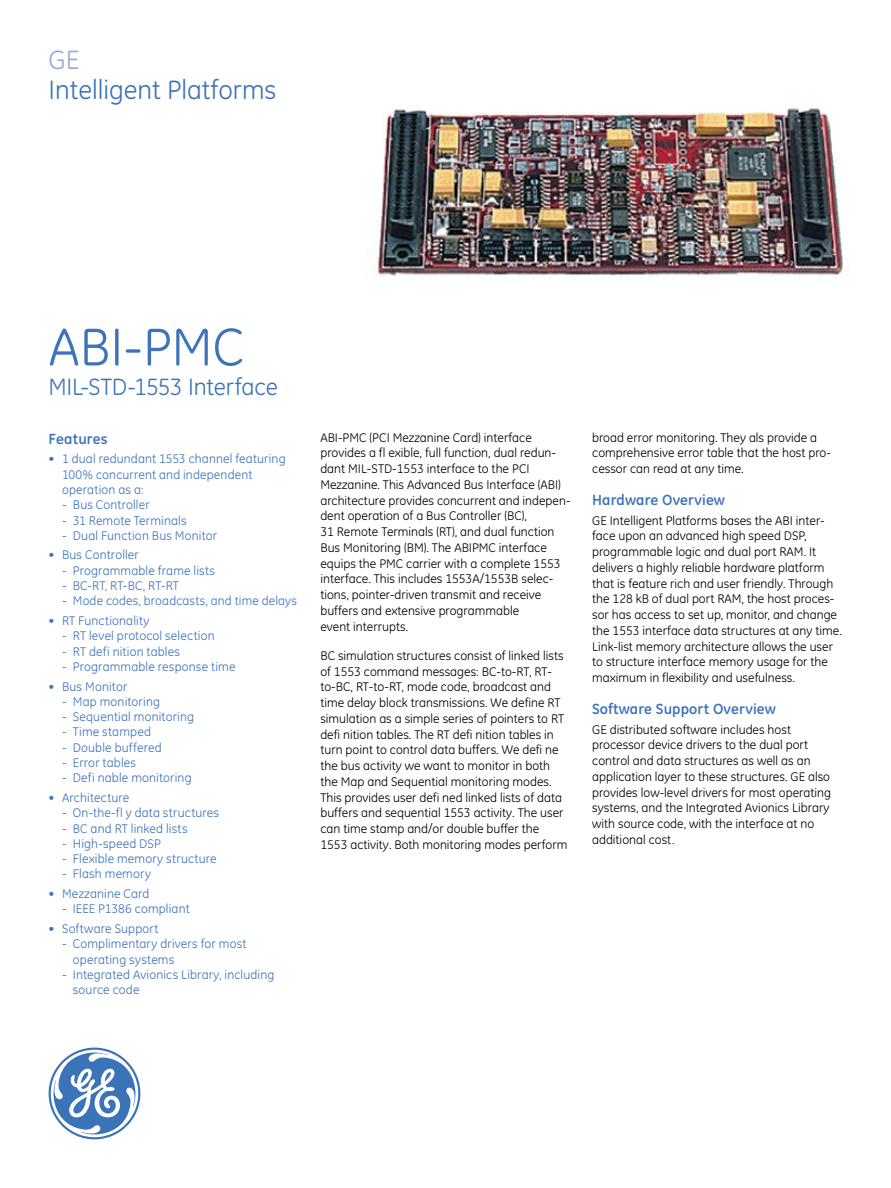
<style>
.page{position:relative;width:891px;height:1188px;background:#fff}
.page>*{position:absolute;margin:0;border:0;box-sizing:border-box;transform-origin:0 0}
.t1{font:54px "GE Inspira";color:#3c73b9}
.t2{font:27px "GE Inspira";color:#3c73b9}
.t3{font:27px "GE Inspira";color:#97aad7}
.t4{font:24px "GE Inspira";letter-spacing:-.015em;color:#3c73b9}
.t5{font:700 15px "GE Inspira";letter-spacing:.01em;color:#3c73b9}
.t6{font:12.75px/15.8px "GE Inspira";color:#000}
.t7{font:12.75px/15.3px "GE Inspira";letter-spacing:.01em;color:#3c73b9}
</style>
<div class="page">
<svg style="left:49px;top:1048px;width:91px;height:91px"></svg>
<img style="left:376px;top:108px;width:472px;height:168px">
<h2 class="t3" style="left:49px;top:44px;width:32px">GE</h2>
<h2 class="t2" style="left:49px;top:74px;width:229px">Intelligent Platforms</h2>
<h1 class="t1" style="left:49px;top:316px;width:197px">ABI-PMC</h1>
<h3 class="t4" style="left:49px;top:373px;width:231px">MIL-STD-1553 Interface</h3>
<p class="t5" style="left:49px;top:429px;width:61px">Features</p>
<p class="t7" style="left:62px;top:451px;width:225px;text-indent:-14px">• 1 dual redundant 1553 channel featuring<br>100% concurrent and independent operation as a:</p>
<p class="t7" style="left:62px;top:497px;width:89px">- Bus Controller</p>
<p class="t7" style="left:62px;top:513px;width:126px">- 31 Remote Terminals</p>
<p class="t7" style="left:62px;top:528px;width:157px">- Dual Function Bus Monitor</p>
<p class="t7" style="left:49px;top:547px;width:92px">• Bus Controller</p>
<p class="t7" style="left:62px;top:563px;width:155px">- Programmable frame lists</p>
<p class="t7" style="left:62px;top:578px;width:118px">- BC-RT, RT-BC, RT-RT</p>
<p class="t7" style="left:62px;top:593px;width:236px">- Mode codes, broadcasts, and time delays</p>
<p class="t7" style="left:49px;top:613px;width:102px">• RT Functionality</p>
<p class="t7" style="left:62px;top:628px;width:154px">- RT level protocol selection</p>
<p class="t7" style="left:62px;top:644px;width:119px">- RT defi nition tables</p>
<p class="t7" style="left:62px;top:659px;width:175px">- Programmable response time</p>
<p class="t7" style="left:49px;top:678px;width:80px">• Bus Monitor</p>
<p class="t7" style="left:62px;top:694px;width:99px">- Map monitoring</p>
<p class="t7" style="left:62px;top:709px;width:134px">- Sequential monitoring</p>
<p class="t7" style="left:62px;top:724px;width:90px">- Time stamped</p>
<p class="t7" style="left:62px;top:740px;width:101px">- Double buffered</p>
<p class="t7" style="left:62px;top:755px;width:76px">- Error tables</p>
<p class="t7" style="left:62px;top:770px;width:131px">- Defi nable monitoring</p>
<p class="t7" style="left:49px;top:790px;width:82px">• Architecture</p>
<p class="t7" style="left:62px;top:805px;width:159px">- On-the-fl y data structures</p>
<p class="t7" style="left:62px;top:821px;width:127px">- BC and RT linked lists</p>
<p class="t7" style="left:62px;top:836px;width:100px">- High-speed DSP</p>
<p class="t7" style="left:62px;top:851px;width:156px">- Flexible memory structure</p>
<p class="t7" style="left:62px;top:866px;width:90px">- Flash memory</p>
<p class="t7" style="left:49px;top:886px;width:102px">• Mezzanine Card</p>
<p class="t7" style="left:62px;top:901px;width:129px">- IEEE P1386 compliant</p>
<p class="t7" style="left:49px;top:921px;width:111px">• Software Support</p>
<p class="t7" style="left:73px;top:936px;width:175px;text-indent:-11px">- Complimentary drivers for most operating systems</p>
<p class="t7" style="left:73px;top:967px;width:203px;text-indent:-11px">- Integrated Avionics Library, including source code</p>
<p class="t6" style="left:320px;top:429px;width:252px">ABI-PMC (PCI Mezzanine Card) interface provides a fl exible, full function, dual redun&shy;dant MIL-STD-1553 interface to the PCI Mezzanine. This Advanced Bus Interface (ABI) architecture provides concurrent and indepen&shy;dent operation of a Bus Controller (BC),<br>31 Remote Terminals (RT), and dual function Bus Monitoring (BM). The ABIPMC interface equips the PMC carrier with a complete 1553 interface. This includes 1553A/1553B selec&shy;tions, pointer-driven transmit and receive buffers and extensive programmable<br>event interrupts.</p>
<p class="t6" style="left:320px;top:648px;width:249px">BC simulation structures consist of linked lists of 1553 command messages: BC-to-RT, RT&shy;to-BC, RT-to-RT, mode code, broadcast and time delay block transmissions. We define RT simulation as a simple series of pointers to RT defi nition tables. The RT defi nition tables in turn point to control data buffers. We defi ne the bus activity we want to monitor in both the Map and Sequential monitoring modes.<br>This provides user defi ned linked lists of data buffers and sequential 1553 activity. The user can time stamp and/or double buffer the 1553 activity. Both monitoring modes perform</p>
<p class="t6" style="left:592px;top:429px;width:240px">broad error monitoring. They als provide a comprehensive error table that the host pro&shy;cessor can read at any time.</p>
<p class="t5" style="left:592px;top:490px;width:134px">Hardware Overview</p>
<p class="t6" style="left:592px;top:512px;width:251px">GE Intelligent Platforms bases the ABI inter&shy;face upon an advanced high speed DSP, programmable logic and dual port RAM. It delivers a highly reliable hardware platform that is feature rich and user friendly. Through the 128 kB of dual port RAM, the host proces&shy;sor has access to set up, monitor, and change the 1553 interface data structures at any time.<br>Link-list memory architecture allows the user to structure interface memory usage for the maximum in flexibility and usefulness.</p>
<p class="t5" style="left:592px;top:699px;width:185px">Software Support Overview</p>
<p class="t6" style="left:592px;top:721px;width:240px">GE distributed software includes host processor device drivers to the dual port control and data structures as well as an application layer to these structures. GE also provides low-level drivers for most operating systems, and the Integrated Avionics Library with source code, with the interface at no additional cost.</p>
</div>
